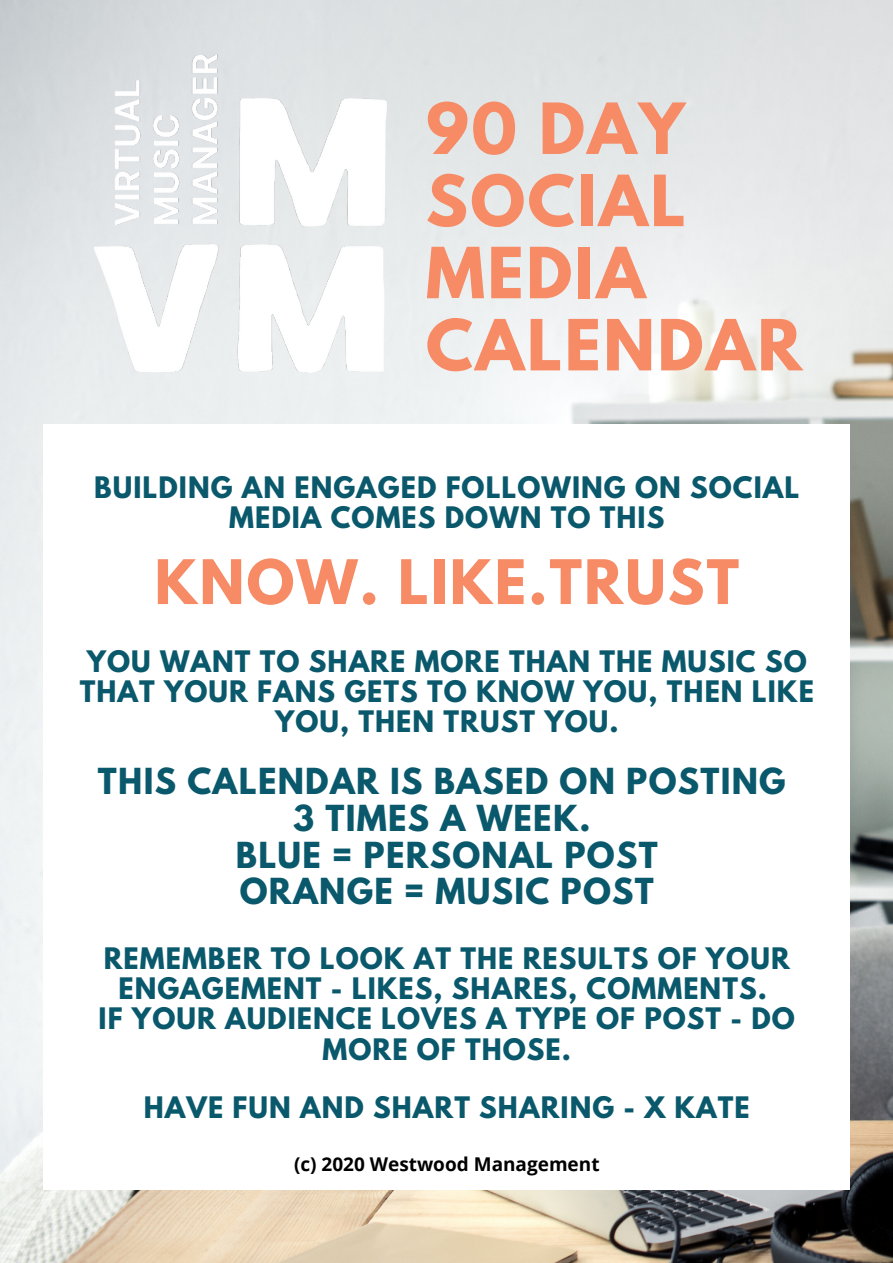
<style>
.page{position:relative;width:893px;height:1263px;background:#fff}
.page>*{position:absolute;margin:0;border:0;box-sizing:border-box;transform-origin:0 0}
.t1{font:700 62.4px/72.2px "League Spartan";letter-spacing:.04em;color:#f68b66}
.t2{font:700 54.38px "League Spartan";letter-spacing:.04em;color:#f68b66}
.t3{font:700 31.8px/36.7px "League Spartan";letter-spacing:.04em;color:#09586b;text-align:center}
.t4{font:700 26.25px/30.4px "League Spartan";letter-spacing:.04em;color:#09586b;text-align:center}
.t5{font:700 18.98px "Open Sans";color:#000}
</style>
<div class="page">
<img style="left:0;top:0;width:893px;height:1263px">
<img style="left:95px;top:55px;width:291px;height:317px">
<div style="left:43px;top:424px;width:806px;height:765px;background:#fff"></div>
<h1 class="t1" style="left:426px;top:101px;width:378px">90 DAY<br>SOCIAL<br>MEDIA<br>CALENDAR</h1>
<p class="t4" style="left:94px;top:475px;width:706px">BUILDING AN ENGAGED FOLLOWING ON SOCIAL<br>MEDIA COMES DOWN TO THIS</p>
<h2 class="t2" style="left:155px;top:555px;width:586px">KNOW. LIKE.TRUST</h2>
<p class="t4" style="left:80px;top:649px;width:735px">YOU WANT TO SHARE MORE THAN THE MUSIC SO<br>THAT YOUR FANS GETS TO KNOW YOU, THEN LIKE<br>YOU, THEN TRUST YOU.</p>
<p class="t3" style="left:98px;top:767px;width:689px">THIS CALENDAR IS BASED ON POSTING<br>3 TIMES A WEEK.<br>BLUE = PERSONAL POST<br>ORANGE = MUSIC POST</p>
<p class="t4" style="left:99px;top:946px;width:698px">REMEMBER TO LOOK AT THE RESULTS OF YOUR<br>ENGAGEMENT - LIKES, SHARES, COMMENTS.<br>IF YOUR AUDIENCE LOVES A TYPE OF POST - DO<br>MORE OF THOSE.</p>
<p class="t4" style="left:144px;top:1095px;width:607px">HAVE FUN AND SHART SHARING - X KATE</p>
<p class="t5" style="left:294px;top:1151px;width:307px">(c) 2020 Westwood Management</p>
</div>
